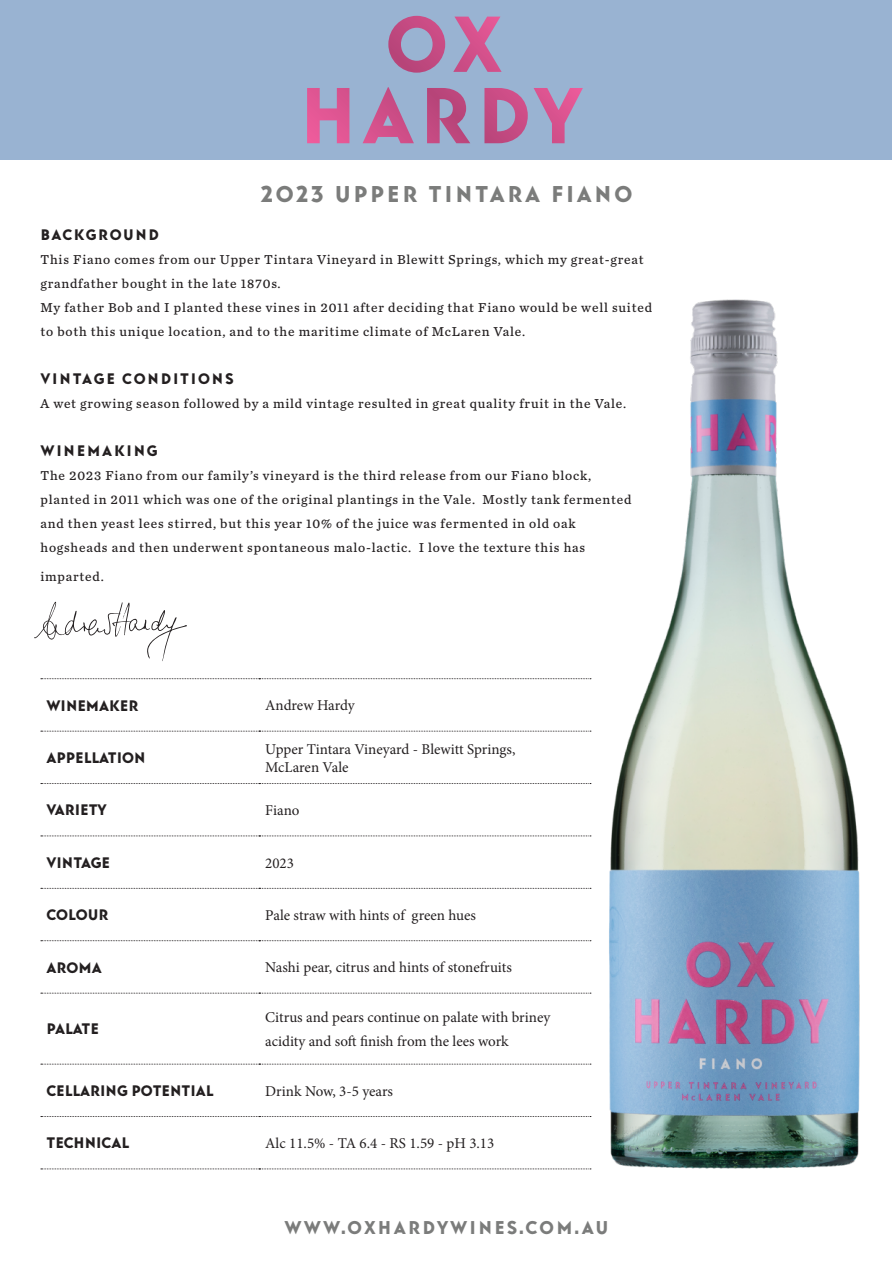
<style>
.page{position:relative;width:893px;height:1263px;background:#fff}
.page>*{position:absolute;margin:0;border:0;box-sizing:border-box;transform-origin:0 0}
.t1{font:22.5px "Baro";letter-spacing:.12em;color:#7b7c7b}
.t2{font:18.15px "Baro";letter-spacing:.12em;color:#7b7c7b}
.t3{font:15px/18px "Minion Pro";color:#231f20}
.t4{font:15px "Baro";color:#231f20}
.t5{font:15px "Baro";letter-spacing:.12em;color:#231f20}
.t6{font:15px "Baro";letter-spacing:.1em;color:#231f20}
.t7{font:13.5px/24px "Chronicle Text G4";letter-spacing:.06em;color:#231f20}
</style>
<div class="page">
<div style="left:1px;top:1px;width:891px;height:159px;background:#99b3d2"></div>
<svg style="left:41px;top:678px;width:504px;height:1px"></svg>
<svg style="left:41px;top:731px;width:504px;height:1px"></svg>
<svg style="left:41px;top:783px;width:504px;height:1px"></svg>
<svg style="left:41px;top:835px;width:504px;height:1px"></svg>
<svg style="left:41px;top:888px;width:504px;height:1px"></svg>
<svg style="left:41px;top:940px;width:504px;height:1px"></svg>
<svg style="left:41px;top:993px;width:504px;height:1px"></svg>
<svg style="left:41px;top:1064px;width:504px;height:1px"></svg>
<svg style="left:41px;top:1116px;width:504px;height:1px"></svg>
<svg style="left:41px;top:1168px;width:504px;height:1px"></svg>
<img style="left:545px;top:299px;width:315px;height:871px">
<svg style="left:34px;top:602px;width:153px;height:59px"></svg>
<svg style="left:307px;top:16px;width:276px;height:127px"></svg>
<h1 class="t1" style="left:261px;top:181px;width:373px">2O23 UPPER TINTARA FIANO</h1>
<p class="t6" style="left:40px;top:226px;width:120px">BACKGROUND</p>
<p class="t7" style="left:40px;top:247px;width:613px">This Fiano comes from our Upper Tintara Vineyard in Blewitt Springs, which my great-great grandfather bought in the late 1870s.<br>My father Bob and I planted these vines in 2011 after deciding that Fiano would be well suited to both this unique location, and to the maritime climate of McLaren Vale.</p>
<p class="t5" style="left:40px;top:370px;width:195px">VINTAGE CONDITIONS</p>
<p class="t7" style="left:40px;top:391px;width:587px">A wet growing season followed by a mild vintage resulted in great quality fruit in the Vale.</p>
<p class="t5" style="left:40px;top:442px;width:119px">WINEMAKING</p>
<p class="t7" style="left:40px;top:463px;width:593px">The 2023 Fiano from our family’s vineyard is the third release from our Fiano block, planted in 2011 which was one of the original plantings in the Vale. Mostly tank fermented and then yeast lees stirred, but this year 10% of the juice was fermented in old oak hogsheads and then underwent spontaneous malo-lactic. I love the texture this has</p>
<p class="t7" style="left:40px;top:564px;width:65px">imparted.</p>
<p class="t4" style="left:46px;top:696px;width:93px">WINEMAKER</p>
<p class="t3" style="left:265px;top:697px;width:91px">Andrew Hardy</p>
<p class="t4" style="left:46px;top:749px;width:101px">APPELLATION</p>
<p class="t3" style="left:265px;top:740px;width:252px">Upper Tintara Vineyard - Blewitt Springs,<br>McLaren Vale</p>
<p class="t4" style="left:46px;top:801px;width:62px">VARIETY</p>
<p class="t3" style="left:265px;top:801px;width:36px">Fiano</p>
<p class="t4" style="left:46px;top:853px;width:65px">VINTAGE</p>
<p class="t3" style="left:265px;top:854px;width:30px">2023</p>
<p class="t4" style="left:46px;top:906px;width:64px">COLOUR</p>
<p class="t3" style="left:265px;top:906px;width:212px">Pale straw with hints of green hues</p>
<p class="t4" style="left:46px;top:958px;width:57px">AROMA</p>
<p class="t3" style="left:265px;top:959px;width:248px">Nashi pear, citrus and hints of stonefruits</p>
<p class="t4" style="left:46px;top:1020px;width:54px">PALATE</p>
<p class="t3" style="left:265px;top:1005px;width:287px;line-height:24.6px">Citrus and pears continue on palate with briney acidity and soft finish from the lees work</p>
<p class="t4" style="left:46px;top:1082px;width:168px">CELLARING POTENTIAL</p>
<p class="t3" style="left:265px;top:1082px;width:129px">Drink Now, 3-5 years</p>
<p class="t4" style="left:46px;top:1134px;width:84px">TECHNICAL</p>
<p class="t3" style="left:265px;top:1134px;width:231px">Alc 11.5% - TA 6.4 - RS 1.59 - pH 3.13</p>
<h2 class="t2" style="left:284px;top:1217px;width:326px">WWW.OXHARDYWINES.COM.AU</h2>
</div>
